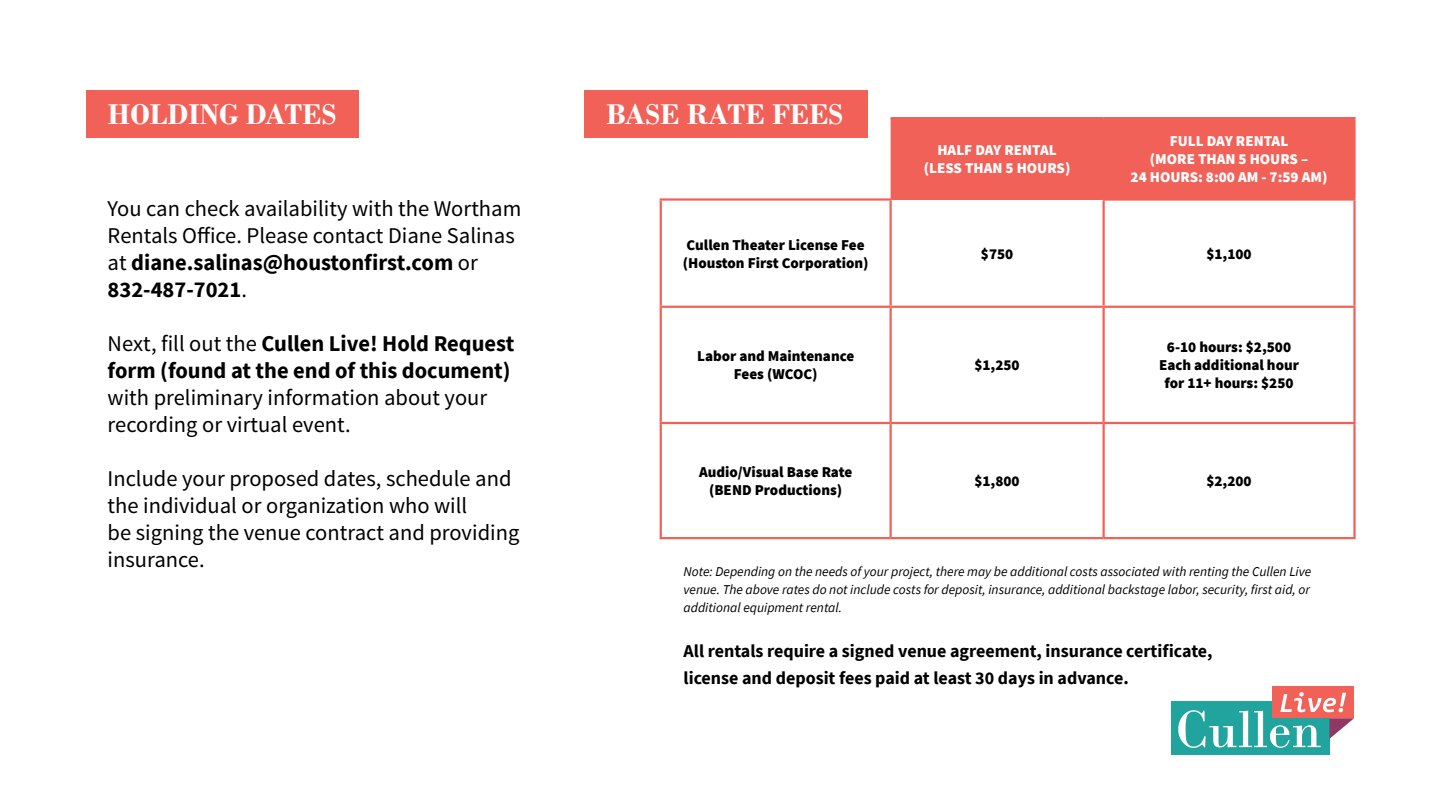
<style>
.page{position:relative;width:1440px;height:810px;background:#fff}
.page>*{position:absolute;margin:0;border:0;box-sizing:border-box;transform-origin:0 0}
.t1{font:700 30px "Bodoni";color:#fff}
.t2{font:22.5px/27px "Source Sans Pro";color:#000}
.t3{font:700 22.5px/27px "Source Sans Pro";color:#000}
.t4{font:700 18px/27px "Source Sans Pro";color:#000}
.t5{font:900 15px/18px "Source Sans Pro";color:#000;text-align:center}
.t6{font:900 15px/18px "Source Sans Pro";color:#fff;text-align:center}
.t7{font:italic 13.5px/18px "Source Sans Pro";color:#000;text-align:justify}
.s1{font-weight:700}
.s2{font-weight:400}
</style>
<div class="page">
<div style="left:86px;top:91px;width:273px;height:47px;background:#f26157"></div>
<div style="left:585px;top:91px;width:283px;height:47px;background:#f26157"></div>
<div style="left:891px;top:119px;width:462px;height:80px;background:#f26157"></div>
<hr style="left:892px;top:199px;width:210px;height:1px;background:#f26157">
<hr style="left:891px;top:117px;width:213px;height:2px;background:#f26157">
<hr style="left:1102px;top:424px;width:3px;height:113px;background:#f26157">
<hr style="left:660px;top:201px;width:2px;height:105px;background:#f26157">
<hr style="left:660px;top:198px;width:232px;height:3px;background:#f26157">
<hr style="left:660px;top:306px;width:231px;height:2px;background:#f26157">
<hr style="left:660px;top:308px;width:2px;height:114px;background:#f26157">
<hr style="left:660px;top:422px;width:231px;height:2px;background:#f26157">
<hr style="left:660px;top:424px;width:2px;height:113px;background:#f26157">
<hr style="left:660px;top:537px;width:231px;height:2px;background:#f26157">
<hr style="left:1353px;top:201px;width:3px;height:105px;background:#f26157">
<hr style="left:890px;top:424px;width:2px;height:113px;background:#f26157">
<hr style="left:1353px;top:424px;width:3px;height:113px;background:#f26157">
<hr style="left:891px;top:537px;width:213px;height:2px;background:#f26157">
<hr style="left:1104px;top:537px;width:252px;height:2px;background:#f26157">
<hr style="left:1104px;top:117px;width:252px;height:2px;background:#f26157">
<hr style="left:1102px;top:119px;width:3px;height:79px;background:#f26157">
<hr style="left:1353px;top:119px;width:3px;height:79px;background:#f26157">
<hr style="left:1102px;top:198px;width:254px;height:3px;background:#f26157">
<hr style="left:890px;top:201px;width:2px;height:105px;background:#f26157">
<hr style="left:1102px;top:201px;width:3px;height:105px;background:#f26157">
<hr style="left:891px;top:306px;width:213px;height:2px;background:#f26157">
<hr style="left:890px;top:308px;width:2px;height:114px;background:#f26157">
<hr style="left:891px;top:422px;width:213px;height:2px;background:#f26157">
<hr style="left:1104px;top:306px;width:252px;height:2px;background:#f26157">
<hr style="left:1102px;top:308px;width:3px;height:114px;background:#f26157">
<hr style="left:1353px;top:308px;width:3px;height:114px;background:#f26157">
<hr style="left:1104px;top:422px;width:252px;height:2px;background:#f26157">
<div style="left:1171px;top:701px;width:158px;height:53px;background:#21a39e"></div>
<div style="left:1272px;top:686px;width:82px;height:32px;background:#f26157"></div>
<svg style="left:1178px;top:692px;width:176px;height:56px"></svg>
<h1 class="t1" style="left:108px;top:97px;width:230px">HOLDING DATES</h1>
<h1 class="t1" style="left:606px;top:97px;width:238px">BASE RATE FEES</h1>
<p class="t6" style="left:924px;top:141px;width:148px">HALF DAY RENTAL (LESS THAN 5 HOURS)</p>
<p class="t6" style="left:1131px;top:132px;width:198px">FULL DAY RENTAL<br>(MORE THAN 5 HOURS –<br>24 HOURS: 8:00 AM - 7:59 AM)</p>
<p class="t2" style="left:108px;top:195px;width:415px">You can check availability with the Wortham Rentals Office. Please contact Diane Salinas at <span class="s1">diane.salinas@houstonfirst.com</span> or <span class="s1">832-487-7021</span>.</p>
<p class="t3" style="left:108px;top:330px;width:408px"><span class="s2">Next, fill out the</span> Cullen Live! Hold Request form (found at the end of this document)</p>
<p class="t2" style="left:108px;top:384px;width:381px">with preliminary information about your recording or virtual event.</p>
<p class="t2" style="left:108px;top:465px;width:413px">Include your proposed dates, schedule and the individual or organization who will<br>be signing the venue contract and providing insurance.</p>
<p class="t5" style="left:683px;top:235px;width:187px;text-align:left">Cullen Theater License Fee (Houston First Corporation)</p>
<p class="t5" style="left:981px;top:244px;width:34px">$750</p>
<p class="t5" style="left:1206px;top:244px;width:47px">$1,100</p>
<p class="t5" style="left:697px;top:347px;width:159px">Labor and Maintenance<br>Fees (WCOC)</p>
<p class="t5" style="left:974px;top:356px;width:47px">$1,250</p>
<p class="t5" style="left:1159px;top:338px;width:141px">6-10 hours: $2,500<br>Each additional hour for 11+ hours: $250</p>
<p class="t5" style="left:699px;top:463px;width:155px">Audio/Visual Base Rate (BEND Productions)</p>
<p class="t5" style="left:974px;top:472px;width:47px">$1,800</p>
<p class="t5" style="left:1206px;top:472px;width:47px">$2,200</p>
<p class="t7" style="left:684px;top:562px;width:629px">Note: Depending on the needs of your project, there may be additional costs associated with renting the Cullen Live venue. The above rates do not include costs for deposit, insurance, additional backstage labor, security, first aid, or additional equipment rental.</p>
<p class="t4" style="left:684px;top:637px;width:531px">All rentals require a signed venue agreement, insurance certificate, license and deposit fees paid at least 30 days in advance.</p>
</div>
